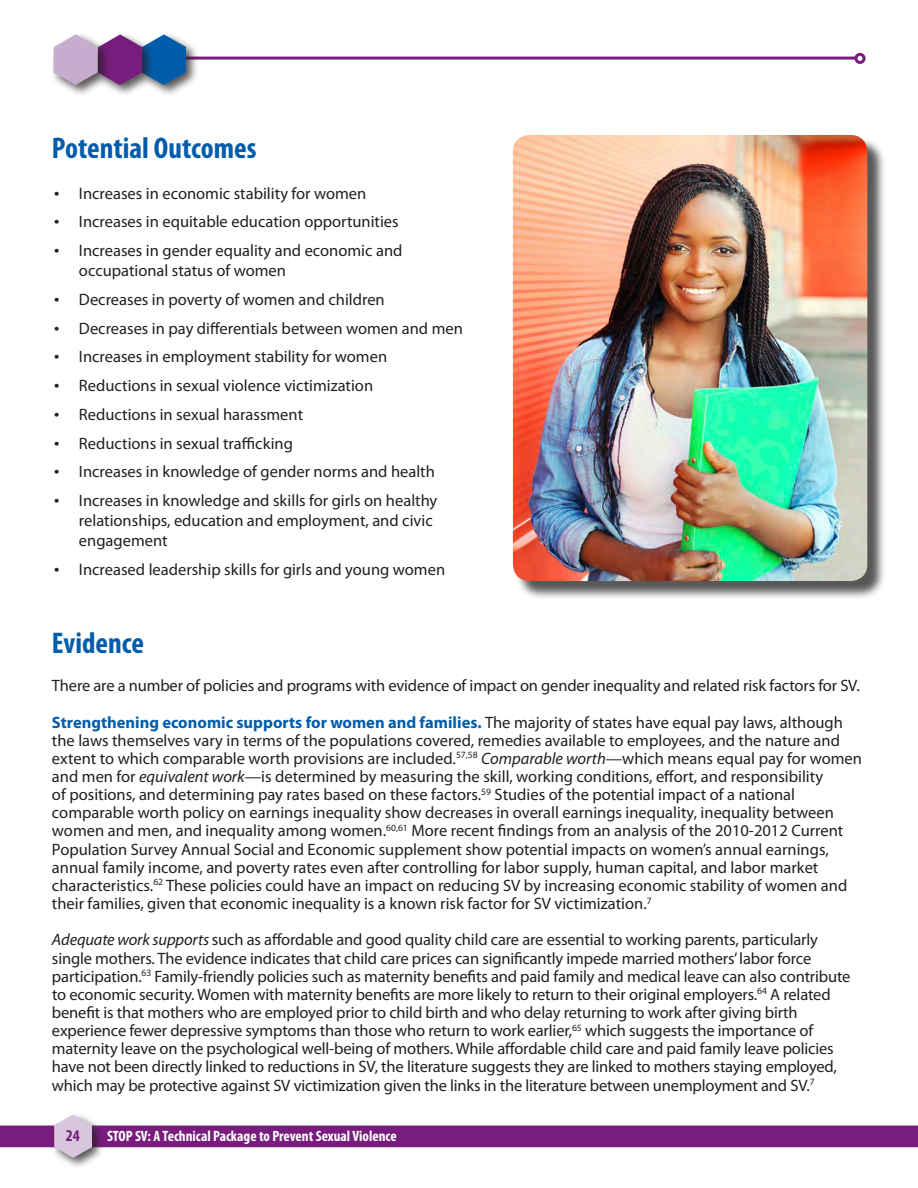
<style>
.page{position:relative;width:918px;height:1188px;background:#fff}
.page>*{position:absolute;margin:0;border:0;box-sizing:border-box;transform-origin:0 0}
.Headings{font:700 condensed 30px "Myriad Pro";color:#015dab}
.Body_Text{font:16.5px/18.1px "Myriad Pro";color:#231f20}
.t1{font:700 condensed 16.5px "Myriad Pro";color:#781d7d}
.t2{font:700 condensed 15px "Myriad Pro";color:#fff}
.s1{font-family:"Courier New"}
.s2{font-weight:700;color:#015dab}
.s3{font-style:italic}
</style>
<div class="page">
<hr style="left:117px;top:57px;width:747px;height:3px;background:#781d7d">
<div style="left:856px;top:54px;width:8px;height:8px;background:#fff;border-radius:50%"></div>
<div style="left:854px;top:53px;width:12px;height:11px;border:3px solid #781d7d;border-radius:50%"></div>
<div style="left:138px;top:32px;width:61px;height:65px;background:#231f20;opacity:.75"></div>
<div style="left:94px;top:32px;width:61px;height:65px;background:#231f20;opacity:.75"></div>
<div style="left:50px;top:32px;width:60px;height:65px;background:#231f20;opacity:.75"></div>
<svg style="left:54px;top:34px;width:132px;height:51px;background:#827bac"></svg>
<div style="left:0;top:1126px;width:907px;height:21px;background:#781d7d"></div>
<div style="left:51px;top:1112px;width:54px;height:58px;background:#231f20;opacity:.75"></div>
<svg style="left:54px;top:1114px;width:38px;height:44px;background:#d4c7d8"></svg>
<div style="left:515px;top:137px;width:371px;height:463px;background:#231f20;opacity:.75"></div>
<img style="left:513px;top:135px;width:354px;height:446px">
<p class="Headings" style="left:52px;top:130px;width:206px">Potential Outcomes</p>
<p class="Body_Text" style="left:52px;top:184px;width:316px"><span class="s1">•</span> Increases in economic stability for women</p>
<p class="Body_Text" style="left:52px;top:212px;width:348px"><span class="s1">•</span> Increases in equitable education opportunities</p>
<p class="Body_Text" style="left:79px;top:240px;width:325px;line-height:19.8px;text-indent:-27px"><span class="s1">•</span> Increases in gender equality and economic and occupational status of women</p>
<p class="Body_Text" style="left:52px;top:290px;width:334px"><span class="s1">•</span> Decreases in poverty of women and children</p>
<p class="Body_Text" style="left:52px;top:319px;width:412px"><span class="s1">•</span> Decreases in pay differentials between women and men</p>
<p class="Body_Text" style="left:52px;top:347px;width:337px"><span class="s1">•</span> Increases in employment stability for women</p>
<p class="Body_Text" style="left:52px;top:376px;width:323px"><span class="s1">•</span> Reductions in sexual violence victimization</p>
<p class="Body_Text" style="left:52px;top:405px;width:253px"><span class="s1">•</span> Reductions in sexual harassment</p>
<p class="Body_Text" style="left:52px;top:434px;width:242px"><span class="s1">•</span> Reductions in sexual trafficking</p>
<p class="Body_Text" style="left:52px;top:463px;width:384px"><span class="s1">•</span> Increases in knowledge of gender norms and health</p>
<p class="Body_Text" style="left:79px;top:491px;width:360px;line-height:19.8px;text-indent:-27px"><span class="s1">•</span> Increases in knowledge and skills for girls on healthy relationships, education and employment, and civic engagement</p>
<p class="Body_Text" style="left:52px;top:560px;width:395px"><span class="s1">•</span> Increased leadership skills for girls and young women</p>
<p class="Headings" style="left:52px;top:624px;width:94px">Evidence</p>
<p class="Body_Text" style="left:52px;top:676px;width:809px">There are a number of policies and programs with evidence of impact on gender inequality and related risk factors for SV.</p>
<p class="Body_Text" style="left:52px;top:713px;width:811px"><span class="s2">Strengthening economic supports for women and families.</span> The majority of states have equal pay laws, although the laws themselves vary in terms of the populations covered, remedies available to employees, and the nature and extent to which comparable worth provisions are included.<sup>57,58</sup> <span class="s3">Comparable worth</span>—which means equal pay for women and men for <span class="s3">equivalent work</span>—is determined by measuring the skill, working conditions, effort, and responsibility<br>of positions, and determining pay rates based on these factors.<sup>59</sup> Studies of the potential impact of a national comparable worth policy on earnings inequality show decreases in overall earnings inequality, inequality between women and men, and inequality among women.<sup>60,61</sup> More recent findings from an analysis of the 2010-2012 Current Population Survey Annual Social and Economic supplement show potential impacts on women’s annual earnings, annual family income, and poverty rates even after controlling for labor supply, human capital, and labor market characteristics.<sup>62</sup> These policies could have an impact on reducing SV by increasing economic stability of women and their families, given that economic inequality is a known risk factor for SV victimization.<sup>7</sup></p>
<p class="Body_Text" style="left:52px;top:931px;width:800px"><span class="s3">Adequate work supports</span> such as affordable and good quality child care are essential to working parents, particularly single mothers. The evidence indicates that child care prices can significantly impede married mothers’ labor force participation.<sup>63</sup> Family-friendly policies such as maternity benefits and paid family and medical leave can also contribute to economic security. Women with maternity benefits are more likely to return to their original employers.<sup>64</sup> A related benefit is that mothers who are employed prior to child birth and who delay returning to work after giving birth experience fewer depressive symptoms than those who return to work earlier,<sup>65</sup> which suggests the importance of maternity leave on the psychological well-being of mothers. While affordable child care and paid family leave policies have not been directly linked to reductions in SV, the literature suggests they are linked to mothers staying employed, which may be protective against SV victimization given the links in the literature between unemployment and SV.<sup>7</sup></p>
<p class="t1" style="left:66px;top:1126px;width:16px">24</p>
<p class="t2" style="left:107px;top:1126px;width:291px">STOP SV: A Technical Package to Prevent Sexual Violence</p>
</div>
